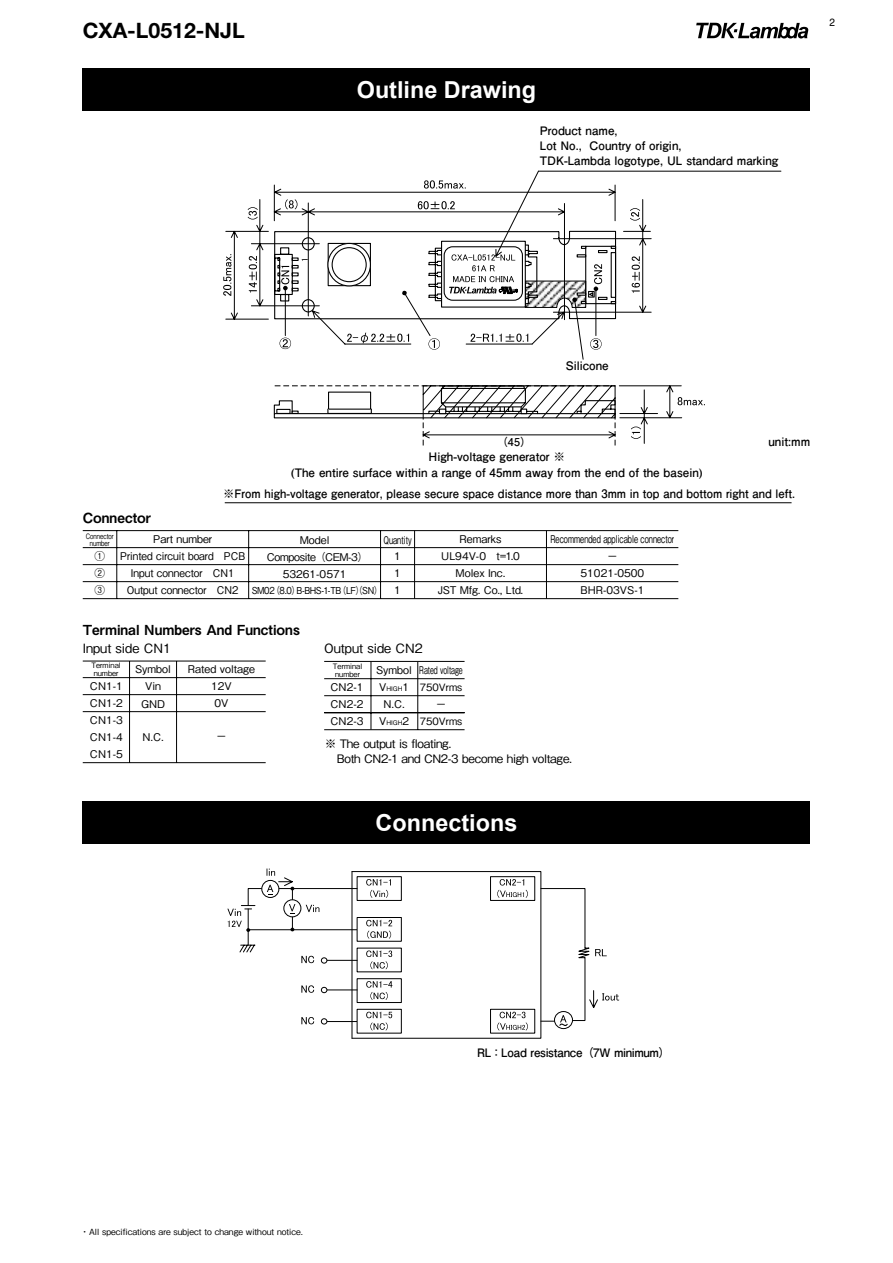
<style>
.page{position:relative;width:893px;height:1263px;background:#fff}
.page>*{position:absolute;margin:0;border:0;box-sizing:border-box;transform-origin:0 0}
.t1{font:700 23.4px "Arial";color:#fff}
.t2{font:700 21.3px "Helvetica Neue";color:#000}
.t3{font:13.8px "Midashi Go Pro MB31 90 pv RKSJ H";color:#000}
.t4{font:12.75px "Gothic BBB Pro Medium 90 pv RKSJ H";color:#000}
.t5{font:11.7px/14.9px "Futo Go B101 Pro Bold 90 pv RKSJ H";color:#000}
.t6{font:11.7px/14.9px "Gothic BBB Pro Medium 90 pv RKSJ H";letter-spacing:-.02em;color:#000}
.t7{font:11.7px "Futo Go B101 Pro Bold 90 pv RKSJ H";letter-spacing:-.02em;color:#000}
.t8{font:10.95px "Futo Go B101 Pro Bold 90 pv RKSJ H";color:#000}
.t9{font:10.65px/17px "Gothic BBB Pro Medium 90 pv RKSJ H";color:#000;text-align:center}
.t10{font:10.65px/16.8px "Gothic BBB Pro Medium 90 pv RKSJ H";color:#000;text-align:center;scale:.7 1}
.t11{font:10.65px "Gothic BBB Pro Medium 90 pv RKSJ H";color:#000;scale:.65 1}
.t12{font:10.65px "Helvetica";color:#000;scale:.95 1}
.t13{font:10.05px "Gothic BBB Pro Medium 90 pv RKSJ H";color:#000}
.t14{font:9.6px "Gothic BBB Pro Medium 90 pv RKSJ H";letter-spacing:-.05em;color:#000;scale:.9 1}
.t15{font:8.55px "Gothic BBB Pro Medium 90 pv RKSJ H";color:#000}
.t16{font:7.5px/7.5px "Gothic BBB Pro Medium 90 pv RKSJ H";color:#000}
.t17{font:7.5px/7.5px "Gothic BBB Pro Medium 90 pv RKSJ H";color:#000;text-align:center;scale:.8 1}
.t18{font:6.45px "Gothic BBB Pro Medium 90 pv RKSJ H";color:#000}
.s1{font-size:10.65px}
.s2{font-size:6.45px}
</style>
<div class="page">
<svg style="left:225px;top:230px;width:22px;height:90px"></svg>
<svg style="left:223px;top:254px;width:8px;height:42px"></svg>
<svg style="left:247px;top:171px;width:534px;height:274px"></svg>
<hr style="left:225px;top:502px;width:566px;height:1px;background:#000">
<div style="left:83px;top:68px;width:727px;height:43px;background:#000"></div>
<div style="left:83px;top:801px;width:727px;height:43px;background:#000"></div>
<div style="left:356px;top:876px;width:46px;height:25px;border:1px solid #000"></div>
<svg style="left:366px;top:879px;width:25px;height:19px"></svg>
<div style="left:554px;top:1011px;width:19px;height:18px;border:1px solid #000;border-radius:50%"></div>
<div style="left:351px;top:871px;width:190px;height:168px;border:1px solid #000"></div>
<div style="left:490px;top:876px;width:45px;height:25px;border:1px solid #000"></div>
<svg style="left:497px;top:879px;width:31px;height:19px"></svg>
<div style="left:490px;top:1009px;width:45px;height:25px;border:1px solid #000"></div>
<svg style="left:497px;top:1012px;width:31px;height:19px"></svg>
<div style="left:356px;top:917px;width:46px;height:25px;border:1px solid #000"></div>
<svg style="left:366px;top:920px;width:26px;height:19px"></svg>
<svg style="left:366px;top:950px;width:26px;height:19px"></svg>
<div style="left:356px;top:978px;width:46px;height:25px;border:1px solid #000"></div>
<svg style="left:366px;top:981px;width:26px;height:19px"></svg>
<div style="left:356px;top:1009px;width:46px;height:25px;border:1px solid #000"></div>
<svg style="left:366px;top:1012px;width:26px;height:19px"></svg>
<svg style="left:540px;top:888px;width:79px;height:138px"></svg>
<svg style="left:227px;top:869px;width:131px;height:155px"></svg>
<hr style="left:83px;top:530px;width:595px;height:1px;background:#000">
<hr style="left:83px;top:547px;width:595px;height:1px;background:#000">
<hr style="left:83px;top:564px;width:595px;height:1px;background:#000">
<hr style="left:83px;top:581px;width:595px;height:1px;background:#000">
<hr style="left:83px;top:598px;width:595px;height:1px;background:#000">
<hr style="left:116px;top:531px;width:1px;height:68px;background:#000">
<hr style="left:248px;top:531px;width:1px;height:68px;background:#000">
<hr style="left:380px;top:531px;width:1px;height:68px;background:#000">
<hr style="left:414px;top:531px;width:1px;height:68px;background:#000">
<hr style="left:546px;top:531px;width:1px;height:68px;background:#000">
<hr style="left:83px;top:711px;width:183px;height:1px;background:#000">
<hr style="left:83px;top:694px;width:183px;height:1px;background:#000">
<hr style="left:83px;top:677px;width:183px;height:1px;background:#000">
<hr style="left:83px;top:661px;width:183px;height:1px;background:#000">
<hr style="left:83px;top:762px;width:183px;height:1px;background:#000">
<hr style="left:129px;top:661px;width:1px;height:102px;background:#000">
<hr style="left:176px;top:661px;width:1px;height:102px;background:#000">
<hr style="left:324px;top:712px;width:140px;height:1px;background:#000">
<hr style="left:324px;top:695px;width:140px;height:1px;background:#000">
<hr style="left:324px;top:678px;width:140px;height:1px;background:#000">
<hr style="left:371px;top:661px;width:1px;height:69px;background:#000">
<hr style="left:324px;top:729px;width:140px;height:1px;background:#000">
<hr style="left:324px;top:661px;width:140px;height:1px;background:#000">
<hr style="left:417px;top:662px;width:1px;height:68px;background:#000">
<svg style="left:696px;top:23px;width:112px;height:15px"></svg>
<h2 class="t2" style="left:83px;top:23px;width:163px">CXA-L0512-NJL</h2>
<h1 class="t1" style="left:357px;top:77px;width:181px">Outline Drawing</h1>
<p class="t5" style="left:540px;top:125px;width:240px">Product name,　<br>Lot No., Country of origin,<br>TDK-Lambda logotype, UL standard marking</p>
<p class="t12" style="left:829px;top:19px;width:7px">2</p>
<p class="t8" style="left:497px;top:438px;width:36px">（45）</p>
<p class="t5" style="left:565px;top:360px;width:45px">Silicone</p>
<p class="t5" style="left:768px;top:436px;width:43px">unit:mm</p>
<p class="t3" style="left:83px;top:513px;width:70px">Connector</p>
<p class="t5" style="left:291px;top:450px;width:413px;line-height:16.2px;text-align:center">High-voltage generator ※<br>(The entire surface within a range of 45mm away from the end of the basein)</p>
<p class="t5" style="left:223px;top:488px;width:573px">※From high-voltage generator, please secure space distance more than 3mm in top and bottom right and left.</p>
<p class="t17" style="left:86px;top:533px;width:37px">Connector number</p>
<p class="t9" style="left:94px;top:549px;width:12px;text-align:justify">①<br>②<br>③</p>
<p class="t9" style="left:120px;top:532px;width:127px">Part number<br>Printed circuit board　PCB<br>Input connector　CN1<br>Output connector　CN2</p>
<p class="t9" style="left:267px;top:533px;width:103px">Model<br>Composite（CEM-3）<br>53261-0571</p>
<p class="t10" style="left:383px;top:533px;width:42px">Quantity<br>1<br>1<br>1</p>
<p class="t9" style="left:437px;top:532px;width:87px">Remarks<br>UL94V-0　t=1.0<br>Molex Inc.<br>JST Mfg. Co., Ltd.</p>
<p class="t10" style="left:550px;top:532px;width:178px">Recommended applicable connectorー<br>51021-0500<br>BHR-03VS-1</p>
<p class="t14" style="left:252px;top:587px;width:147px">SM02（8.0）B-BHS-1-TB（LF）（SN）</p>
<p class="t3" style="left:83px;top:624px;width:219px">Terminal Numbers And Functions</p>
<p class="t4" style="left:83px;top:643px;width:90px">Input side CN1</p>
<p class="t4" style="left:324px;top:644px;width:100px">Output side CN2</p>
<p class="t16" style="left:91px;top:663px;width:31px">Terminal number</p>
<p class="t9" style="left:90px;top:679px;width:34px;text-align:justify">CN1-1<br>CN1-2<br>CN1-3<br>CN1-4<br>CN1-5</p>
<p class="t9" style="left:211px;top:679px;width:22px">12V<br>0V</p>
<p class="t9" style="left:135px;top:662px;width:37px">Symbol<br>Vin</p>
<p class="t9" style="left:141px;top:697px;width:26px">GND</p>
<p class="t9" style="left:142px;top:730px;width:23px">N.C.</p>
<p class="t9" style="left:188px;top:662px;width:68px">Rated voltage</p>
<p class="t9" style="left:216px;top:729px;width:12px">ー</p>
<p class="t16" style="left:333px;top:664px;width:31px">Terminal number</p>
<p class="t9" style="left:330px;top:680px;width:34px;text-align:justify">CN2-1<br>CN2-2<br>CN2-3</p>
<p class="t9" style="left:376px;top:663px;width:37px">Symbol</p>
<p class="t18" style="left:379px;top:686px;width:32px"><span class="s1">V</span>HIGH<span class="s1">1</span></p>
<p class="t9" style="left:383px;top:697px;width:23px">N.C.</p>
<p class="t13" style="left:379px;top:717px;width:85px"><span class="s1">V</span><span class="s2">HIGH</span><span class="s1">2</span> 750Vrms</p>
<p class="t11" style="left:419px;top:666px;width:68px">Rated voltage</p>
<p class="t13" style="left:420px;top:683px;width:44px">750Vrms</p>
<p class="t9" style="left:435px;top:697px;width:12px">ー</p>
<p class="t6" style="left:336px;top:738px;width:237px;text-indent:-12px">※ The output is floating.<br>Both CN2-1 and CN2-3 become high voltage.</p>
<h1 class="t1" style="left:375px;top:810px;width:143px">Connections</h1>
<p class="t15" style="left:81px;top:1229px;width:224px">・All specifications are subject to change without notice.</p>
<p class="t7" style="left:477px;top:1049px;width:195px">RL：Load resistance（7W minimum）</p>
</div>
